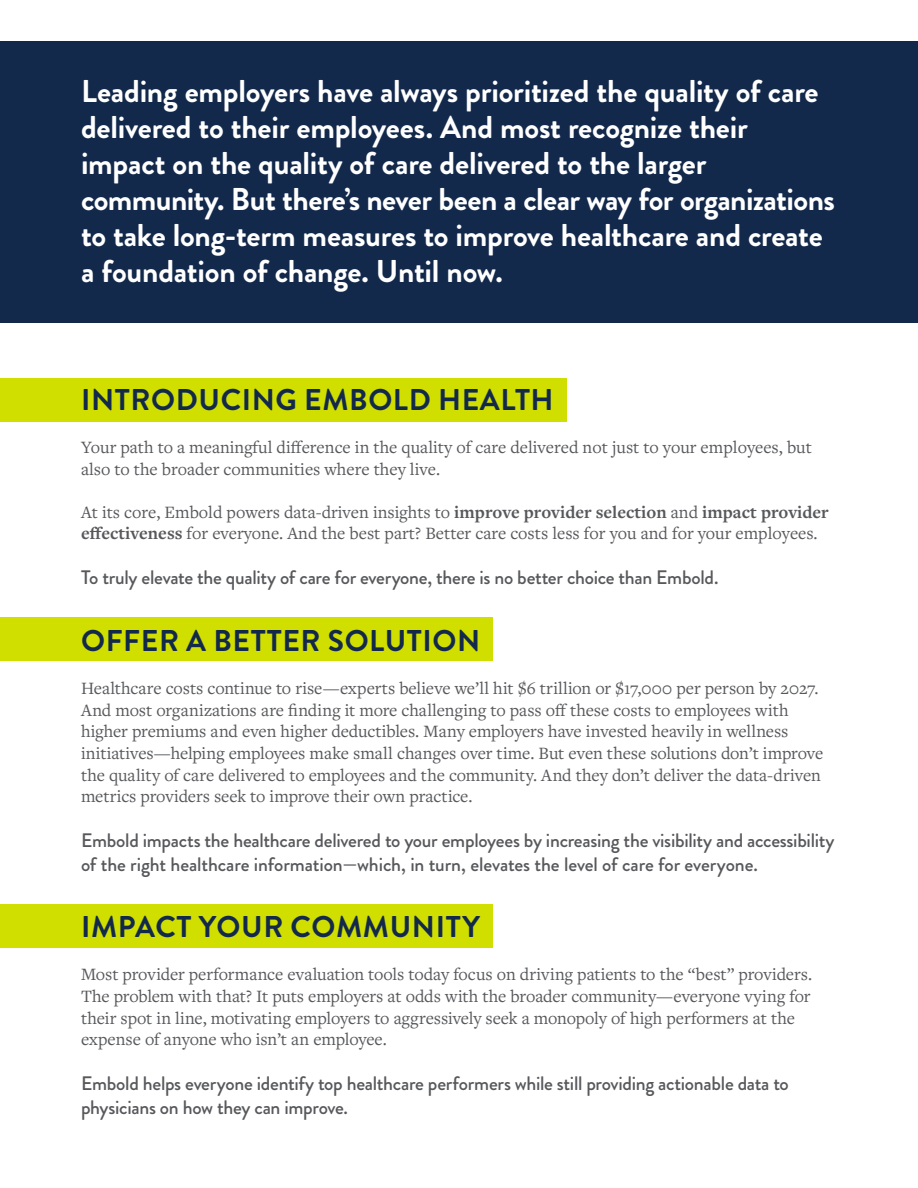
<style>
.page{position:relative;width:918px;height:1188px;background:#fff}
.page>*{position:absolute;margin:0;border:0;box-sizing:border-box;transform-origin:0 0}
.t1{font:700 31.5px/36px "Brandon Grotesque";letter-spacing:-.01em;color:#fff}
.body{font:700 30px "Brandon Grotesque";letter-spacing:.02em;color:#13294b}
.body-2{font:500 19.5px/23.4px "Brandon Grotesque";letter-spacing:-.015em;color:#57585b}
.body-3{font:18px/21.6px "Freight Text Pro";color:#57585b}
.s1{font-weight:700}
</style>
<div class="page">
<div style="left:0;top:905px;width:493px;height:43px;background:#d0df00"></div>
<div style="left:0;top:618px;width:493px;height:43px;background:#d0df00"></div>
<div style="left:0;top:378px;width:567px;height:43px;background:#d0df00"></div>
<div style="left:0;top:41px;width:918px;height:281px;background:#13294b"></div>
<p class="t1" style="left:81px;top:74px;width:755px">Leading employers have always prioritized the quality of care delivered to their employees. And most recognize their impact on the quality of care delivered to the larger community. But there’s never been a clear way for organizations to take long-term measures to improve healthcare and create a foundation of change. Until now.</p>
<p class="body" style="left:81px;top:379px;width:474px">INTRODUCING EMBOLD HEALTH</p>
<p class="body-3" style="left:81px;top:436px;width:732px">Your path to a meaningful difference in the quality of care delivered not just to your employees, but also to the broader communities where they live.</p>
<p class="body-3" style="left:81px;top:501px;width:749px">At its core, Embold powers data-driven insights to <span class="s1">improve provider selection</span> and <span class="s1">impact provider effectiveness</span> for everyone. And the best part? Better care costs less for you and for your employees.</p>
<p class="body-2" style="left:81px;top:566px;width:639px">To truly elevate the quality of care for everyone, there is no better choice than Embold.</p>
<p class="body" style="left:81px;top:620px;width:401px">OFFER A BETTER SOLUTION</p>
<p class="body-3" style="left:81px;top:677px;width:744px">Healthcare costs continue to rise—experts believe we’ll hit $6 trillion or $17,000 per person by 2027.<br>And most organizations are finding it more challenging to pass off these costs to employees with higher premiums and even higher deductibles. Many employers have invested heavily in wellness initiatives—helping employees make small changes over time. But even these solutions don’t improve the quality of care delivered to employees and the community. And they don’t deliver the data-driven metrics providers seek to improve their own practice.</p>
<p class="body-2" style="left:81px;top:829px;width:755px">Embold impacts the healthcare delivered to your employees by increasing the visibility and accessibility of the right healthcare information—which, in turn, elevates the level of care for everyone.</p>
<p class="body" style="left:81px;top:906px;width:400px">IMPACT YOUR COMMUNITY</p>
<p class="body-3" style="left:81px;top:963px;width:733px">Most provider performance evaluation tools today focus on driving patients to the “best” providers.<br>The problem with that? It puts employers at odds with the broader community—everyone vying for their spot in line, motivating employers to aggressively seek a monopoly of high performers at the expense of anyone who isn’t an employee.</p>
<p class="body-2" style="left:81px;top:1072px;width:709px">Embold helps everyone identify top healthcare performers while still providing actionable data to physicians on how they can improve.</p>
</div>
